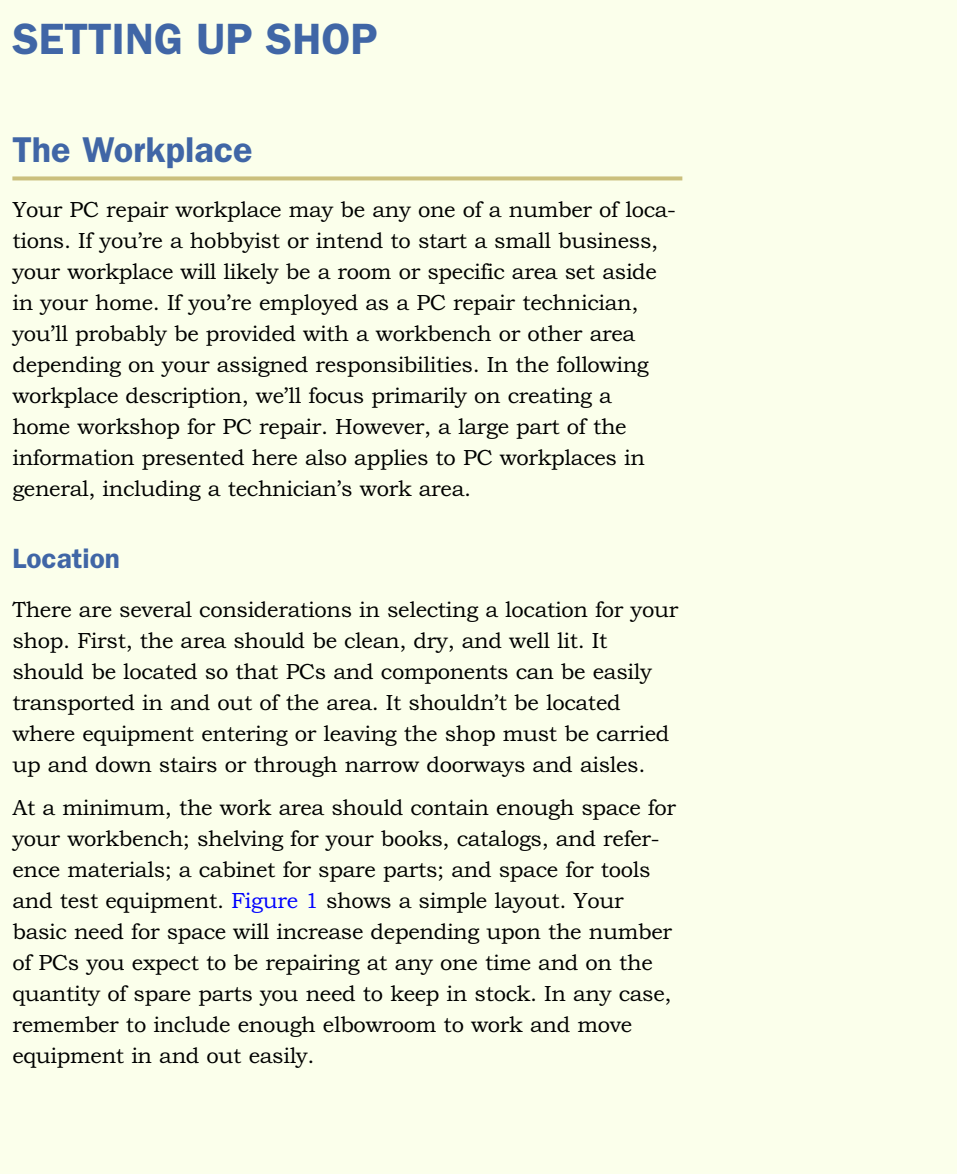
<style>
.page{position:relative;width:957px;height:1174px;background:#fff}
.page>*{position:absolute;margin:0;border:0;box-sizing:border-box;transform-origin:0 0}
.t1{font:600 44px "Franklin Gothic";color:#4066a6}
.t2{font:600 36px "Franklin Gothic";color:#4066a6}
.t3{font:600 28px "Franklin Gothic";color:#4066a6}
.t4{font:22px/31px "Bookman Old Style";letter-spacing:-.015em;color:#000}
.s1{color:#00f}
</style>
<div class="page">
<div style="left:0;top:0;width:956px;height:1174px;background:#fbffeb"></div>
<svg style="left:12px;top:176px;width:670px;height:4px;background:#d0c789"></svg>
<h1 class="t1" style="left:12px;top:23px;width:367px">SETTING UP SHOP</h1>
<h2 class="t2" style="left:12px;top:137px;width:242px">The Workplace</h2>
<p class="t4" style="left:12px;top:196px;width:665px">Your PC repair workplace may be any one of a number of loca&shy;tions. If you’re a hobbyist or intend to start a small business, your workplace will likely be a room or specific area set aside in your home. If you’re employed as a PC repair technician, you’ll probably be provided with a workbench or other area depending on your assigned responsibilities. In the following workplace description, we’ll focus primarily on creating a<br>home workshop for PC repair. However, a large part of the information presented here also applies to PC workplaces in general, including a technician’s work area.</p>
<p class="t3" style="left:12px;top:548px;width:109px">Location</p>
<p class="t4" style="left:12px;top:596px;width:667px">There are several considerations in selecting a location for your shop. First, the area should be clean, dry, and well lit. It should be located so that PCs and components can be easily transported in and out of the area. It shouldn’t be located where equipment entering or leaving the shop must be carried up and down stairs or through narrow doorways and aisles.</p>
<p class="t4" style="left:12px;top:794px;width:665px">At a minimum, the work area should contain enough space for your workbench; shelving for your books, catalogs, and refer&shy;ence materials; a cabinet for spare parts; and space for tools and test equipment. <span class="s1">Figure 1</span> shows a simple layout. Your basic need for space will increase depending upon the number of PCs you expect to be repairing at any one time and on the quantity of spare parts you need to keep in stock. In any case, remember to include enough elbowroom to work and move equipment in and out easily.</p>
</div>
